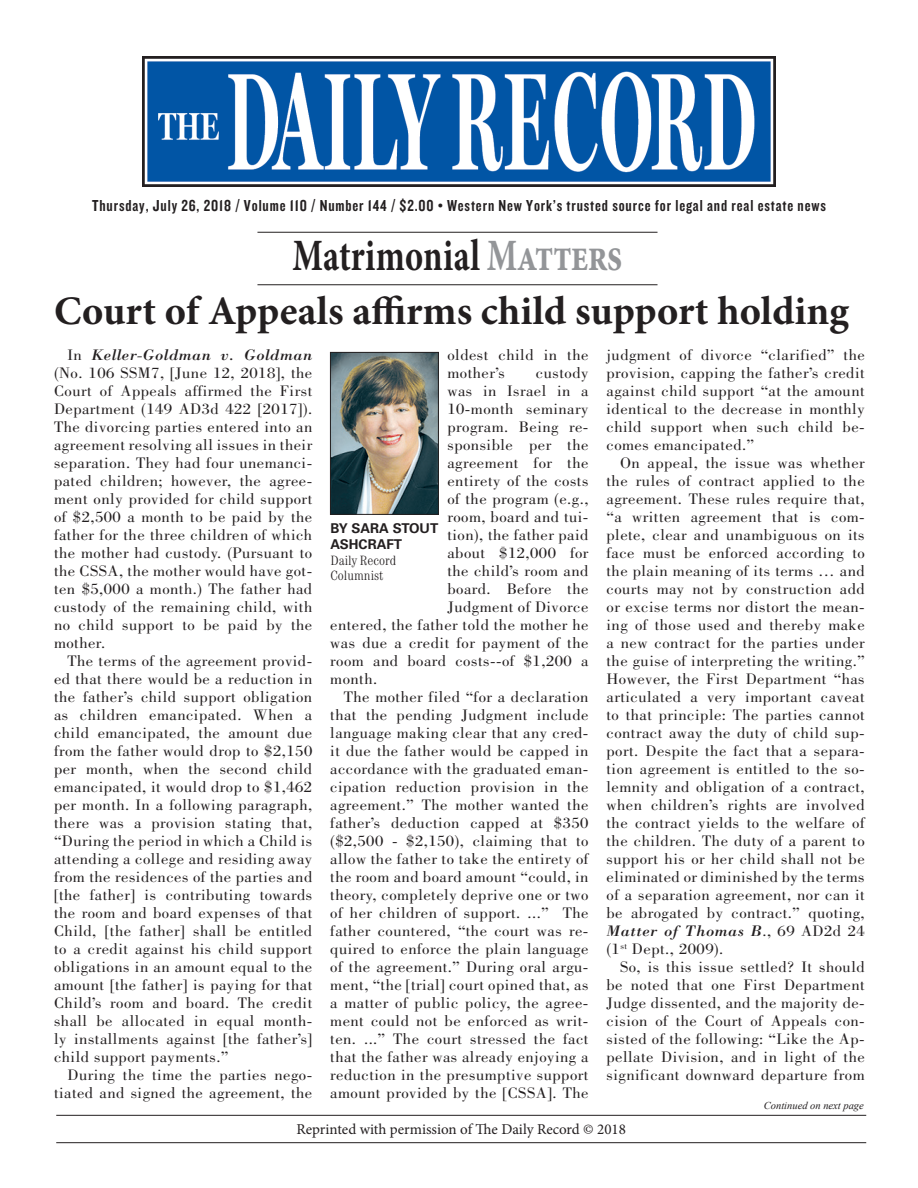
<style>
.page{position:relative;width:918px;height:1188px;background:#fff}
.page>*{position:absolute;margin:0;border:0;box-sizing:border-box;transform-origin:0 0}
.t1{font:700 44.85px "Minion Pro";letter-spacing:-.005em;color:#231f20;scale:.77 1}
.Headline{font:700 40.5px "Minion Pro";color:#231f20}
.New_p1_text_beneath{font:16.5px "Knockout 49 Liteweight";letter-spacing:.055em;color:#231f20}
.Body_copy{font:15.75px/18px "Bodoni Std";letter-spacing:.03em;color:#231f20;text-align:justify;scale:1.05 1}
.t2{font:15px "Minion Pro";color:#231f20}
.Byline_name{font:300 condensed 13.5px/15.8px "Century Std";color:#231f20}
.Byline_name-2{font:700 13.5px/15.8px "Univers LT Std";color:#231f20}
.t3{font:italic 10.5px "Times New Roman";color:#231f20}
.s1{color:#939598}
.s2{font-style:italic}
</style>
<div class="page">
<img style="left:143px;top:56px;width:633px;height:130px">
<hr style="left:56px;top:1115px;width:810px;height:1px;background:#231f20">
<hr style="left:56px;top:1142px;width:810px;height:1px;background:#231f20">
<hr style="left:257px;top:285px;width:401px;height:1px;background:#231f20">
<hr style="left:257px;top:232px;width:401px;height:1px;background:#231f20">
<img style="left:332px;top:354px;width:105px;height:159px">
<div style="left:330px;top:352px;width:109px;height:163px;border:1px solid #231f20"></div>
<p class="New_p1_text_beneath" style="left:92px;top:197px;width:735px">Thursday, July 26, 2018 / Volume 110 / Number 144 / $2.00 • Western New York’s trusted source for legal and real estate news</p>
<p class="t1" style="left:292px;top:224px;width:430px">Matrimonial <span class="s1">Matters</span></p>
<p class="Headline" style="left:54px;top:283px;width:796px">Court of Appeals affirms child support holding</p>
<p class="Body_copy" style="left:54px;top:346px;width:247px;text-indent:14px">In <span class="s2">Keller-Goldman v. Goldman </span>(No. 106 SSM7, [June 12, 2018], the Court of Appeals affirmed the First Department (149 AD3d 422 [2017]).<br>The divorcing parties entered into an agreement resolving all issues in their separation. They had four unemanci&shy;pated children; however, the agree&shy;ment only provided for child support of $2,500 a month to be paid by the father for the three children of which the mother had custody. (Pursuant to the CSSA, the mother would have got&shy;ten $5,000 a month.) The father had custody of the remaining child, with no child support to be paid by the mother.</p>
<p class="Body_copy" style="left:54px;top:652px;width:247px;text-indent:14px">The terms of the agreement provid&shy;ed that there would be a reduction in the father’s child support obligation as children emancipated. When a child emancipated, the amount due from the father would drop to $2,150 per month, when the second child emancipated, it would drop to $1,462 per month. In a following paragraph, there was a provision stating that, “During the period in which a Child is attending a college and residing away from the residences of the parties and [the father] is contributing towards the room and board expenses of that Child, [the father] shall be entitled to a credit against his child support obligations in an amount equal to the amount [the father] is paying for that Child’s room and board. The credit shall be allocated in equal month&shy;ly installments against [the father’s] child support payments.”</p>
<p class="Body_copy" style="left:54px;top:1066px;width:247px;text-align:right">During the time the parties nego&shy;tiated and signed the agreement, the</p>
<p class="Body_copy" style="left:447px;top:346px;width:136px">oldest child in the mother’s</p>
<p class="Body_copy" style="left:536px;top:364px;width:52px">custody</p>
<p class="Body_copy" style="left:447px;top:382px;width:136px">was in Israel in a</p>
<p class="Body_copy" style="left:447px;top:400px;width:136px">10-month seminary</p>
<p class="Body_copy" style="left:447px;top:418px;width:136px">program. Being re-</p>
<p class="Body_copy" style="left:447px;top:436px;width:136px">sponsible per the</p>
<p class="Body_copy" style="left:447px;top:454px;width:136px">agreement for the</p>
<p class="Body_copy" style="left:447px;top:472px;width:136px">entirety of the costs</p>
<p class="Body_copy" style="left:447px;top:490px;width:136px">of the program (e.g.,</p>
<p class="Body_copy" style="left:447px;top:508px;width:136px">room, board and tui-</p>
<p class="Body_copy" style="left:447px;top:526px;width:136px">tion), the father paid</p>
<p class="Body_copy" style="left:447px;top:544px;width:136px">about $12,000 for</p>
<p class="Body_copy" style="left:447px;top:562px;width:136px">the child’s room and</p>
<p class="Body_copy" style="left:447px;top:580px;width:136px">board. Before the</p>
<p class="Body_copy" style="left:447px;top:598px;width:136px">Judgment of Divorce</p>
<p class="Body_copy" style="left:330px;top:616px;width:247px">entered, the father told the mother he</p>
<p class="Body_copy" style="left:330px;top:634px;width:247px">was due a credit for payment of the</p>
<p class="Body_copy" style="left:330px;top:652px;width:247px">room and board costs--of $1,200 a</p>
<p class="Body_copy" style="left:330px;top:670px;width:46px">month.</p>
<p class="Body_copy" style="left:330px;top:688px;width:247px;text-indent:14px">The mother filed “for a declaration that the pending Judgment include language making clear that any cred&shy;it due the father would be capped in accordance with the graduated eman&shy;cipation reduction provision in the agreement.” The mother wanted the father’s deduction capped at $350 ($2,500 - $2,150), claiming that to allow the father to take the entirety of the room and board amount “could, in theory, completely deprive one or two of her children of support. ...” The father countered, “the court was re&shy;quired to enforce the plain language of the agreement.” During oral argu&shy;ment, “the [trial] court opined that, as a matter of public policy, the agree&shy;ment could not be enforced as writ&shy;ten. ...” The court stressed the fact that the father was already enjoying a reduction in the presumptive support amount provided by the [CSSA]. The</p>
<p class="Byline_name-2" style="left:330px;top:521px;width:109px">BY SARA STOUT<br>ASHCRAFT</p>
<p class="Byline_name" style="left:330px;top:552px;width:67px">Daily Record<br>Columnist</p>
<p class="Body_copy" style="left:606px;top:346px;width:247px">judgment of divorce “clarified” the provision, capping the father’s credit against child support “at the amount identical to the decrease in monthly child support when such child be&shy;comes emancipated.”</p>
<p class="Body_copy" style="left:606px;top:454px;width:247px;text-indent:14px">On appeal, the issue was whether the rules of contract applied to the agreement. These rules require that, “a written agreement that is com&shy;plete, clear and unambiguous on its face must be enforced according to the plain meaning of its terms … and courts may not by construction add or excise terms nor distort the mean&shy;ing of those used and thereby make a new contract for the parties under the guise of interpreting the writing.” However, the First Department “has articulated a very important caveat to that principle: The parties cannot contract away the duty of child sup&shy;port. Despite the fact that a separa&shy;tion agreement is entitled to the so&shy;lemnity and obligation of a contract, when children’s rights are involved the contract yields to the welfare of the children. The duty of a parent to support his or her child shall not be eliminated or diminished by the terms of a separation agreement, nor can it be abrogated by contract.” quoting, <span class="s2">Matter of Thomas B</span>., 69 AD2d 24 (1<sup>st</sup> Dept., 2009).</p>
<p class="Body_copy" style="left:606px;top:958px;width:247px;text-indent:14px">So, is this issue settled? It should be noted that one First Department Judge dissented, and the majority de&shy;cision of the Court of Appeals con&shy;sisted of the following: “Like the Ap&shy;pellate Division, and in light of the significant downward departure from</p>
<p class="t3" style="left:764px;top:1098px;width:102px">Continued on next page</p>
<p class="t2" style="left:296px;top:1119px;width:331px">Reprinted with permission of The Daily Record © 2018</p>
</div>
